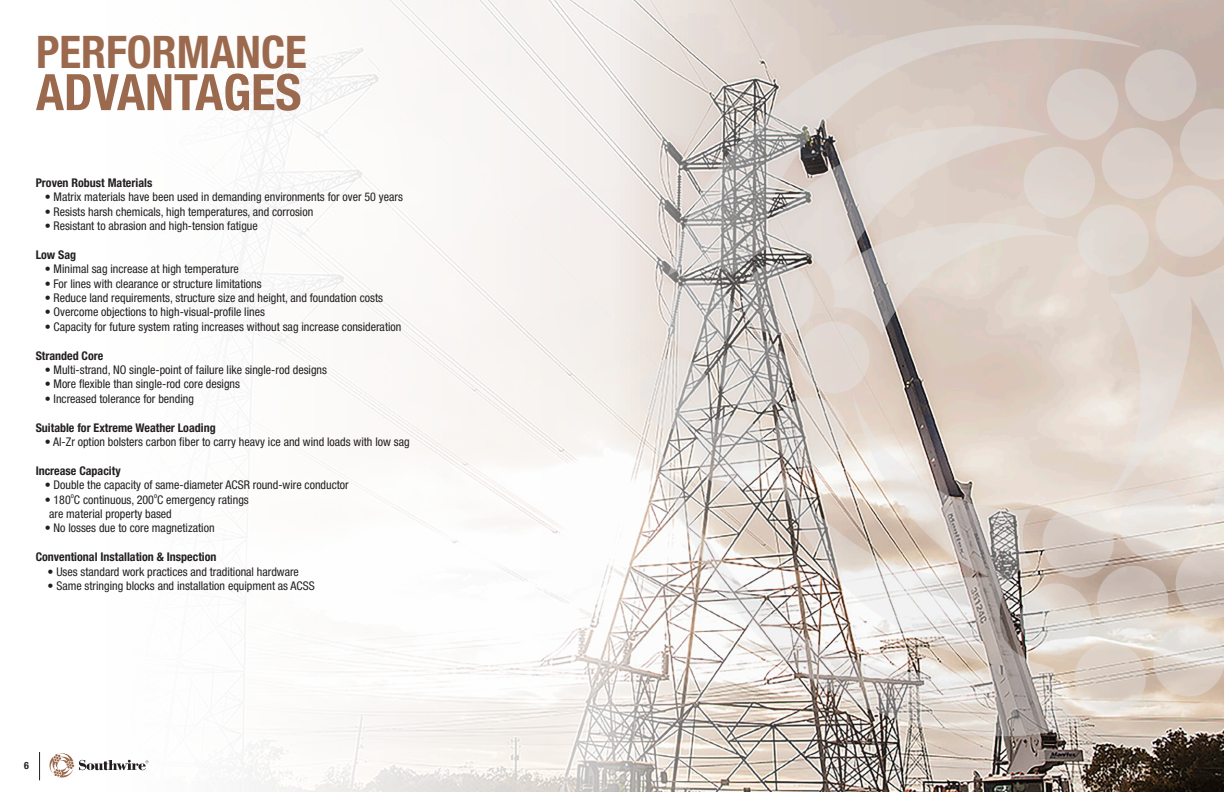
<style>
.page{position:relative;width:1224px;height:792px;background:#fff}
.page>*{position:absolute;margin:0;border:0;box-sizing:border-box;transform-origin:0 0}
.t1{font:700 condensed 50.3px "Helvetica Neue LT Pro";color:#9b694d}
.t2{font:700 condensed 45px "Helvetica Neue LT Pro";color:#9b694d}
.t3{font:condensed 12px "Helvetica Neue LT Pro";color:#231f20}
.t4{font:700 condensed 12px "Helvetica Neue LT Pro";color:#231f20}
.t5{font:700 condensed 10px "Helvetica Neue LT Pro";color:#231f20}
.t6{font:condensed 7px "Helvetica Neue LT Pro";color:#231f20}
</style>
<div class="page">
<img style="left:39px;top:0;width:1185px;height:792px">
<svg style="left:640px;top:258px;width:235px;height:235px;background:#d7d0cb"></svg>
<svg style="left:643px;top:379px;width:448px;height:358px"></svg>
<div style="left:1125px;top:49px;width:71px;height:72px;background:#cfc3c1;border-radius:50%"></div>
<svg style="left:1173px;top:108px;width:51px;height:26px"></svg>
<svg style="left:665px;top:25px;width:508px;height:311px;background:#d1c7c1"></svg>
<svg style="left:1015px;top:483px;width:209px;height:236px;background:#d2c7bd"></svg>
<svg style="left:1090px;top:134px;width:134px;height:552px;background:#ddd2ca"></svg>
<p class="t2" style="left:36px;top:25px;width:272px">PERFORMANCE</p>
<p class="t1" style="left:36px;top:62px;width:267px">ADVANTAGES</p>
<p class="t4" style="left:36px;top:175px;width:118px">Proven Robust Materials</p>
<p class="t3" style="left:45px;top:190px;width:360px">• Matrix materials have been used in demanding environments for over 50 years</p>
<p class="t3" style="left:45px;top:204px;width:270px">• Resists harsh chemicals, high temperatures, and corrosion</p>
<p class="t3" style="left:45px;top:219px;width:215px">• Resistant to abrasion and high-tension fatigue</p>
<p class="t4" style="left:36px;top:247px;width:42px">Low Sag</p>
<p class="t3" style="left:45px;top:262px;width:196px">• Minimal sag increase at high temperature</p>
<p class="t3" style="left:45px;top:276px;width:219px">• For lines with clearance or structure limitations</p>
<p class="t3" style="left:45px;top:291px;width:340px">• Reduce land requirements, structure size and height, and foundation costs</p>
<p class="t3" style="left:45px;top:305px;width:222px">• Overcome objections to high-visual-profile lines</p>
<p class="t3" style="left:45px;top:320px;width:358px">• Capacity for future system rating increases without sag increase consideration</p>
<p class="t4" style="left:36px;top:348px;width:69px">Stranded Core</p>
<p class="t3" style="left:45px;top:363px;width:284px">• Multi-strand, NO single-point of failure like single-rod designs</p>
<p class="t3" style="left:45px;top:377px;width:197px">• More flexible than single-rod core designs</p>
<p class="t3" style="left:45px;top:392px;width:151px">• Increased tolerance for bending</p>
<p class="t4" style="left:36px;top:420px;width:182px">Suitable for Extreme Weather Loading</p>
<p class="t3" style="left:45px;top:435px;width:367px">• Al-Zr option bolsters carbon fiber to carry heavy ice and wind loads with low sag</p>
<p class="t4" style="left:36px;top:463px;width:87px">Increase Capacity</p>
<p class="t3" style="left:45px;top:478px;width:306px">• Double the capacity of same-diameter ACSR round-wire conductor</p>
<p class="t3" style="left:45px;top:492px;width:206px">• 180 C continuous, 200 C emergency ratings</p>
<p class="t6" style="left:71px;top:491px;width:5px">o</p>
<p class="t6" style="left:154px;top:491px;width:5px">o</p>
<p class="t3" style="left:49px;top:507px;width:124px">are material property based</p>
<p class="t3" style="left:45px;top:521px;width:171px">• No losses due to core magnetization</p>
<p class="t4" style="left:36px;top:550px;width:182px">Conventional Installation &amp; Inspection</p>
<p class="t3" style="left:48px;top:564px;width:253px">• Uses standard work practices and traditional hardware</p>
<p class="t3" style="left:48px;top:579px;width:269px">• Same stringing blocks and installation equipment as ACSS</p>
<p class="t5" style="left:24px;top:760px;width:6px">6</p>
</div>
